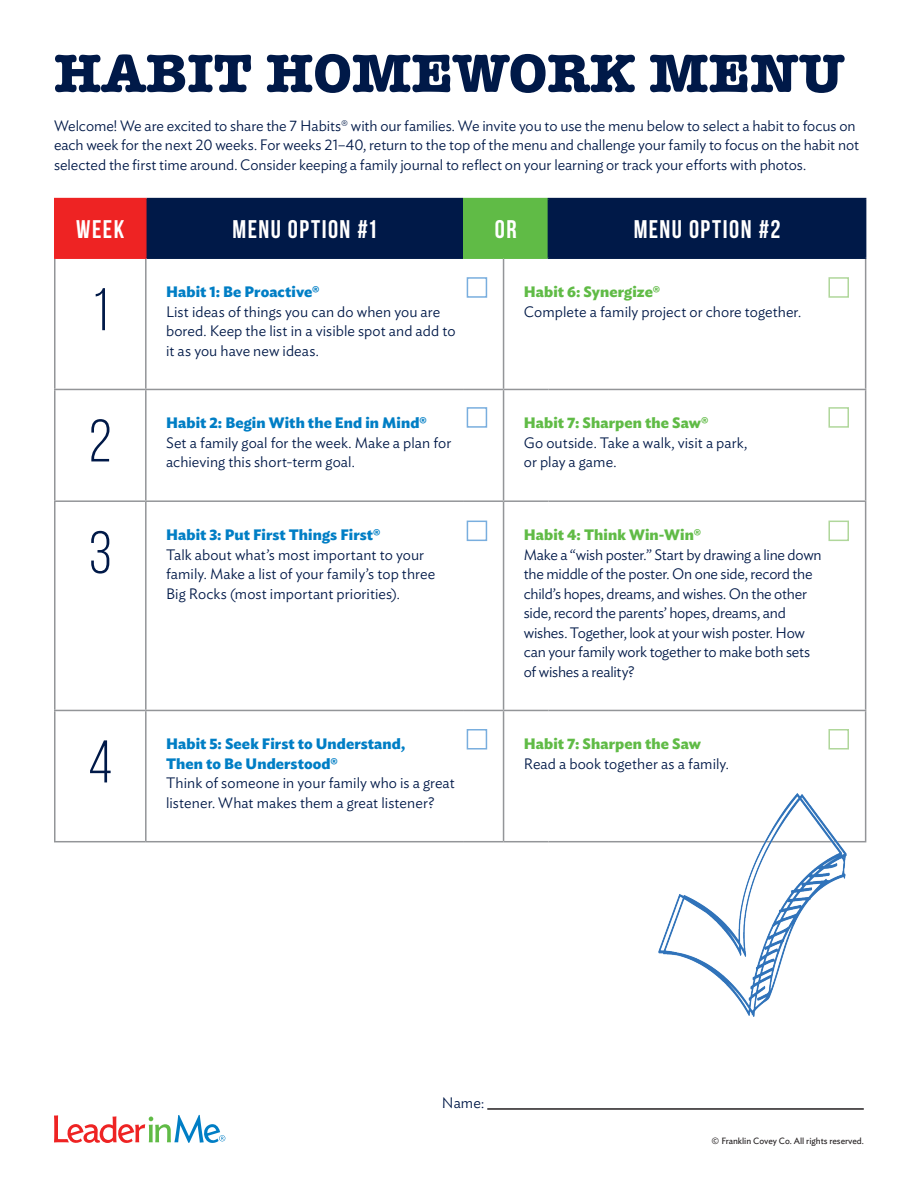
<style>
.page{position:relative;width:918px;height:1188px;background:#fff}
.page>*{position:absolute;margin:0;border:0;box-sizing:border-box;transform-origin:0 0}
.Number{font:60px "Bebas Neue";color:#001948}
.t1{font:700 55.5px "American Typewriter";color:#001948}
.Table_Head{font:700 25.5px "Bebas Neue";letter-spacing:.055em;color:#fff}
.t2{font:300 15px/19.5px "Ideal Sans";letter-spacing:-.005em;color:#001948}
.t3{font:700 15px/19.5px "Ideal Sans";letter-spacing:.005em;color:#007ec5}
.t4{font:700 15px "Ideal Sans";letter-spacing:.005em;color:#60bb46}
.Copyright{font:9px "Ideal Sans";color:#231f20}
</style>
<div class="page">
<svg style="left:54px;top:1115px;width:171px;height:28px"></svg>
<div style="left:55px;top:199px;width:91px;height:59px;background:#ee2323"></div>
<div style="left:147px;top:199px;width:718px;height:58px;background:#001948"></div>
<div style="left:463px;top:199px;width:85px;height:59px;background:#60bb46"></div>
<hr style="left:54px;top:389px;width:92px;height:1px;background:#939598">
<hr style="left:503px;top:390px;width:1px;height:110px;background:#939598">
<hr style="left:146px;top:500px;width:317px;height:2px;background:#939598">
<hr style="left:463px;top:500px;width:41px;height:2px;background:#939598">
<hr style="left:504px;top:500px;width:44px;height:2px;background:#939598">
<hr style="left:503px;top:502px;width:1px;height:208px;background:#939598">
<hr style="left:548px;top:500px;width:318px;height:2px;background:#939598">
<hr style="left:146px;top:710px;width:317px;height:1px;background:#939598">
<hr style="left:463px;top:710px;width:41px;height:1px;background:#939598">
<hr style="left:504px;top:710px;width:44px;height:1px;background:#939598">
<hr style="left:503px;top:711px;width:1px;height:130px;background:#939598">
<hr style="left:548px;top:710px;width:318px;height:1px;background:#939598">
<hr style="left:147px;top:198px;width:316px;height:1px;background:#001948">
<hr style="left:147px;top:257px;width:316px;height:2px;background:#001948">
<hr style="left:463px;top:198px;width:41px;height:1px;background:#60bb46">
<hr style="left:504px;top:198px;width:44px;height:1px;background:#60bb46">
<hr style="left:463px;top:257px;width:41px;height:2px;background:#60bb46">
<hr style="left:504px;top:257px;width:44px;height:2px;background:#60bb46">
<hr style="left:548px;top:198px;width:318px;height:1px;background:#001948">
<hr style="left:548px;top:199px;width:1px;height:58px;background:#001948">
<hr style="left:865px;top:199px;width:1px;height:58px;background:#001948">
<hr style="left:548px;top:257px;width:318px;height:2px;background:#001948">
<hr style="left:145px;top:259px;width:2px;height:130px;background:#939598">
<hr style="left:503px;top:259px;width:1px;height:130px;background:#939598">
<hr style="left:865px;top:259px;width:1px;height:130px;background:#939598">
<hr style="left:146px;top:389px;width:317px;height:1px;background:#939598">
<hr style="left:145px;top:390px;width:2px;height:110px;background:#939598">
<hr style="left:463px;top:389px;width:41px;height:1px;background:#939598">
<hr style="left:504px;top:389px;width:44px;height:1px;background:#939598">
<hr style="left:548px;top:389px;width:318px;height:1px;background:#939598">
<hr style="left:865px;top:390px;width:1px;height:110px;background:#939598">
<hr style="left:145px;top:502px;width:2px;height:208px;background:#939598">
<hr style="left:865px;top:502px;width:1px;height:208px;background:#939598">
<hr style="left:145px;top:711px;width:2px;height:130px;background:#939598">
<hr style="left:865px;top:711px;width:1px;height:130px;background:#939598">
<hr style="left:146px;top:841px;width:317px;height:1px;background:#939598">
<hr style="left:463px;top:841px;width:41px;height:1px;background:#939598">
<hr style="left:504px;top:841px;width:44px;height:1px;background:#939598">
<hr style="left:548px;top:841px;width:318px;height:1px;background:#939598">
<hr style="left:54px;top:259px;width:2px;height:130px;background:#939598">
<hr style="left:54px;top:390px;width:2px;height:110px;background:#939598">
<hr style="left:54px;top:500px;width:92px;height:2px;background:#939598">
<hr style="left:54px;top:502px;width:2px;height:208px;background:#939598">
<hr style="left:54px;top:710px;width:92px;height:1px;background:#939598">
<hr style="left:54px;top:711px;width:2px;height:130px;background:#939598">
<hr style="left:54px;top:841px;width:92px;height:1px;background:#939598">
<hr style="left:54px;top:198px;width:93px;height:1px;background:#ee2323">
<hr style="left:54px;top:199px;width:2px;height:58px;background:#ee2323">
<hr style="left:145px;top:199px;width:2px;height:58px;background:#ee2323">
<hr style="left:54px;top:257px;width:93px;height:2px;background:#ee2323">
<hr style="left:487px;top:1108px;width:377px;height:2px;background:#231f20">
<img style="left:658px;top:793px;width:190px;height:224px">
<div style="left:467px;top:277px;width:20px;height:21px;border:2px solid #79aede"></div>
<div style="left:828px;top:277px;width:21px;height:21px;border:2px solid #b0d79b"></div>
<div style="left:467px;top:407px;width:20px;height:21px;border:2px solid #79aede"></div>
<div style="left:828px;top:407px;width:21px;height:21px;border:2px solid #b0d79b"></div>
<div style="left:467px;top:521px;width:20px;height:20px;border:2px solid #79aede"></div>
<div style="left:828px;top:521px;width:21px;height:20px;border:2px solid #b0d79b"></div>
<div style="left:467px;top:729px;width:20px;height:21px;border:2px solid #79aede"></div>
<div style="left:828px;top:729px;width:21px;height:21px;border:2px solid #b0d79b"></div>
<h1 class="t1" style="left:54px;top:25px;width:792px">HABIT HOMEWORK MENU</h1>
<p class="t2" style="left:54px;top:115px;width:807px">Welcome! We are excited to share the 7 Habits® with our families. We invite you to use the menu below to select a habit to focus on each week for the next 20 weeks. For weeks 21–40, return to the top of the menu and challenge your family to focus on the habit not selected the first time around. Consider keeping a family journal to reflect on your learning or track your efforts with photos.</p>
<p class="Table_Head" style="left:76px;top:215px;width:50px">WEEK</p>
<p class="Table_Head" style="left:233px;top:215px;width:145px">MENU OPTION #1</p>
<p class="Table_Head" style="left:495px;top:215px;width:23px">OR</p>
<p class="Table_Head" style="left:634px;top:215px;width:148px">MENU OPTION #2</p>
<p class="Number" style="left:92px;top:277px;width:18px">1</p>
<p class="t3" style="left:166px;top:281px;width:155px">Habit 1: Be Proactive®</p>
<p class="t2" style="left:166px;top:300px;width:291px">List ideas of things you can do when you are bored. Keep the list in a visible spot and add to it as you have new ideas.</p>
<p class="Number" style="left:89px;top:409px;width:24px">2</p>
<p class="t3" style="left:166px;top:412px;width:262px">Habit 2: Begin With the End in Mind®</p>
<p class="t2" style="left:166px;top:432px;width:287px">Set a family goal for the week. Make a plan for achieving this short-term goal.</p>
<p class="Number" style="left:89px;top:520px;width:24px">3</p>
<p class="t3" style="left:166px;top:524px;width:216px">Habit 3: Put First Things First®</p>
<p class="t2" style="left:166px;top:543px;width:271px">Talk about what’s most important to your family. Make a list of your family’s top three<br>Big Rocks (most important priorities).</p>
<p class="Number" style="left:88px;top:730px;width:26px">4</p>
<p class="t3" style="left:166px;top:733px;width:241px">Habit 5: Seek First to Understand,<br>Then to Be Understood®</p>
<p class="t2" style="left:166px;top:772px;width:290px">Think of someone in your family who is a great listener. What makes them a great listener?</p>
<p class="t4" style="left:524px;top:280px;width:138px">Habit 6: Synergize®</p>
<p class="t2" style="left:524px;top:300px;width:279px">Complete a family project or chore together.</p>
<p class="t4" style="left:524px;top:411px;width:186px">Habit 7: Sharpen the Saw®</p>
<p class="t2" style="left:524px;top:432px;width:225px">Go outside. Take a walk, visit a park, or play a game.</p>
<p class="t4" style="left:524px;top:523px;width:179px">Habit 4: Think Win-Win®</p>
<p class="t2" style="left:524px;top:543px;width:299px">Make a “wish poster.” Start by drawing a line down the middle of the poster. On one side, record the child’s hopes, dreams, and wishes. On the other side, record the parents’ hopes, dreams, and wishes. Together, look at your wish poster. How can your family work together to make both sets of wishes a reality?</p>
<p class="t4" style="left:524px;top:732px;width:179px">Habit 7: Sharpen the Saw</p>
<p class="t2" style="left:524px;top:753px;width:207px">Read a book together as a family.</p>
<p class="t2" style="left:442px;top:1092px;width:44px">Name:</p>
<p class="Copyright" style="left:712px;top:1134px;width:154px">© Franklin Covey Co. All rights reserved.</p>
</div>
